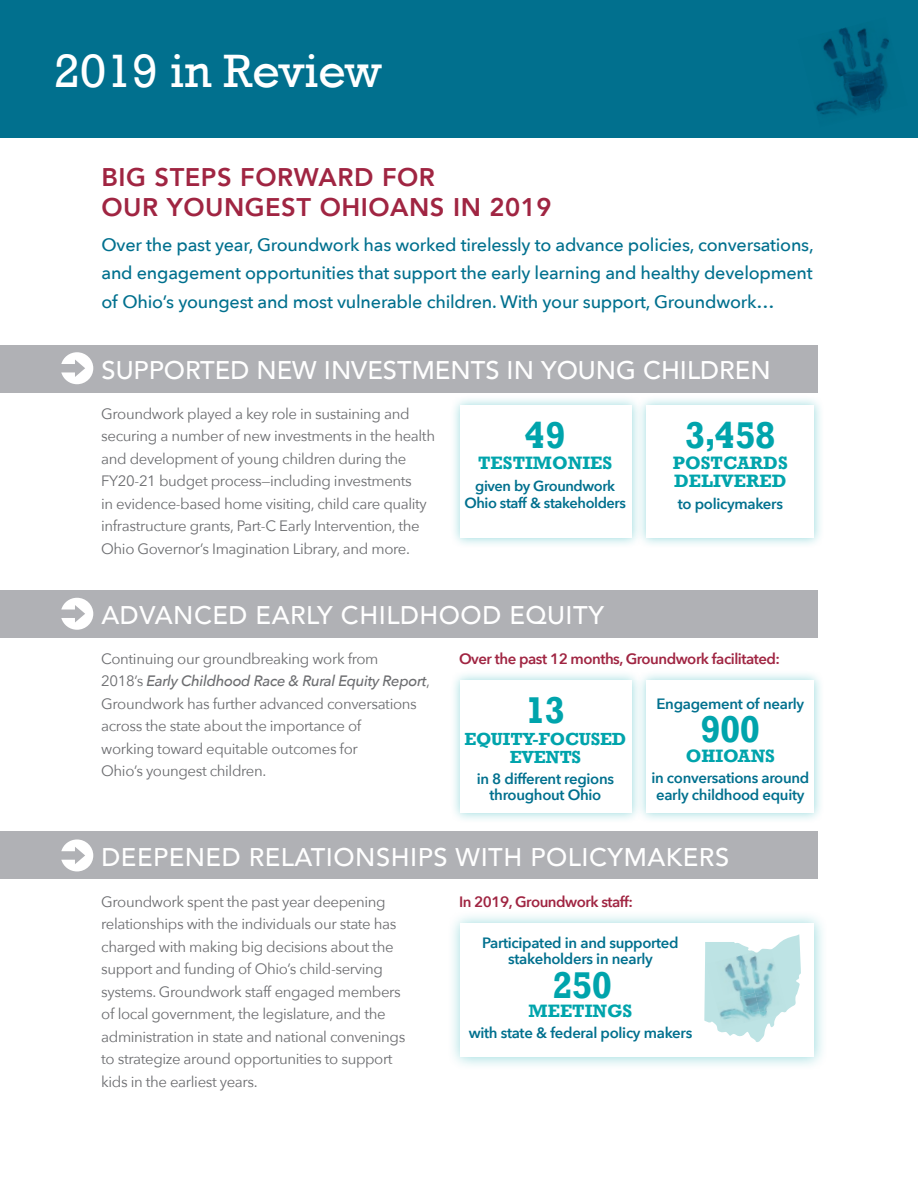
<style>
.page{position:relative;width:918px;height:1188px;background:#fff}
.page>*{position:absolute;margin:0;border:0;box-sizing:border-box;transform-origin:0 0}
.t1{font:48px "Rockwell";color:#fff}
.t2{font:700 38.25px "Rockwell";letter-spacing:-.015em;color:#00a4ac;scale:.96 1}
.t3{font:500 25.5px "Avenir";letter-spacing:.02em;color:#fff}
.t4{font:800 25.5px/30px "Avenir";letter-spacing:.02em;color:#a02542}
.t5{font:500 25.5px "Avenir";color:#fff}
.t6{font:700 18.45px/18px "Rockwell";color:#00a4ac}
.t7{font:500 18px/28.5px "Avenir Next";letter-spacing:-.01em;color:#01708e;text-align:justify}
.t8{font:700 18px/18px "Rockwell";letter-spacing:-.01em;color:#00a4ac;text-align:center}
.t9{font:15px/22.5px "Avenir Next";letter-spacing:-.025em;color:#6c6d70}
.t10{font:600 15px/16.5px "Avenir Next";letter-spacing:-.02em;color:#01708e;text-align:center}
.t11{font:600 15px "Avenir Next";letter-spacing:-.03em;color:#a02542}
.t12{font:600 14.7px/16.5px "Avenir Next";letter-spacing:-.025em;color:#01708e;text-align:center}
.s1{font-size:37.5px}
.s2{font-weight:500;font-style:italic}
</style>
<div class="page">
<div style="left:0;top:345px;width:817px;height:47px;background:#b0b1b5"></div>
<div style="left:0;top:590px;width:817px;height:47px;background:#b0b1b5"></div>
<div style="left:0;top:832px;width:817px;height:47px;background:#b0b1b5"></div>
<div style="left:450px;top:394px;width:192px;height:154px;background:#00a4ac;opacity:.4"></div>
<div style="left:460px;top:405px;width:172px;height:133px;background:#fff"></div>
<div style="left:450px;top:670px;width:192px;height:154px;background:#00a4ac;opacity:.4"></div>
<div style="left:460px;top:681px;width:172px;height:132px;background:#fff"></div>
<div style="left:636px;top:394px;width:189px;height:154px;background:#00a4ac;opacity:.4"></div>
<div style="left:647px;top:405px;width:167px;height:133px;background:#fff"></div>
<div style="left:636px;top:670px;width:189px;height:154px;background:#00a4ac;opacity:.4"></div>
<div style="left:647px;top:681px;width:167px;height:132px;background:#fff"></div>
<div style="left:0;top:0;width:918px;height:137px;background:#01708e"></div>
<img style="left:823px;top:27px;width:27px;height:52px">
<img style="left:850px;top:28px;width:39px;height:68px">
<img style="left:816px;top:79px;width:57px;height:36px">
<img style="left:870px;top:96px;width:13px;height:18px">
<div style="left:447px;top:910px;width:381px;height:161px;background:#00a4ac;opacity:.4"></div>
<div style="left:460px;top:924px;width:354px;height:133px;background:#fff"></div>
<svg style="left:704px;top:934px;width:97px;height:108px"></svg>
<img style="left:707px;top:954px;width:38px;height:49px">
<img style="left:745px;top:948px;width:40px;height:58px">
<img style="left:716px;top:993px;width:45px;height:35px">
<img style="left:760px;top:1006px;width:27px;height:13px">
<svg style="left:61px;top:352px;width:32px;height:32px"></svg>
<svg style="left:61px;top:598px;width:32px;height:32px"></svg>
<svg style="left:61px;top:839px;width:32px;height:32px"></svg>
<h1 class="t1" style="left:54px;top:43px;width:330px">2019 in Review</h1>
<h3 class="t4" style="left:102px;top:162px;width:451px">BIG STEPS FORWARD FOR<br>OUR YOUNGEST OHIOANS IN 2019</h3>
<p class="t7" style="left:102px;top:230px;width:714px">Over the past year, Groundwork has worked tirelessly to advance policies, conversations, and engagement opportunities that support the early learning and healthy development of Ohio’s youngest and most vulnerable children. With your support, Groundwork…</p>
<h3 class="t5" style="left:102px;top:348px;width:671px">SUPPORTED NEW INVESTMENTS IN YOUNG CHILDREN</h3>
<p class="t9" style="left:101px;top:402px;width:335px">Groundwork played a key role in sustaining and securing a number of new investments in the health and development of young children during the FY20-21 budget process—including investments<br>in evidence-based home visiting, child care quality infrastructure grants, Part-C Early Intervention, the Ohio Governor’s Imagination Library, and more.</p>
<h2 class="t2" style="left:525px;top:412px;width:45px">49</h2>
<p class="t6" style="left:478px;top:454px;width:136px">TESTIMONIES</p>
<p class="t12" style="left:464px;top:478px;width:163px">given by Groundwork<br>Ohio staff &amp; stakeholders</p>
<h3 class="t3" style="left:102px;top:593px;width:504px">ADVANCED EARLY CHILDHOOD EQUITY</h3>
<h2 class="t2" style="left:685px;top:412px;width:96px">3<span class="s1">,</span>458</h2>
<p class="t6" style="left:673px;top:454px;width:116px">POSTCARDS<br>DELIVERED</p>
<p class="t10" style="left:678px;top:495px;width:107px">to policymakers</p>
<p class="t9" style="left:101px;top:647px;width:330px">Continuing our groundbreaking work from<br>2018’s <span class="s2">Early Childhood Race &amp; Rural Equity Report</span>, Groundwork has further advanced conversations across the state about the importance of<br>working toward equitable outcomes for<br>Ohio’s youngest children.</p>
<p class="t11" style="left:459px;top:646px;width:323px">Over the past 12 months, Groundwork facilitated:</p>
<h2 class="t2" style="left:526px;top:687px;width:43px">13</h2>
<p class="t8" style="left:464px;top:730px;width:163px">EQUITY-FOCUSED<br>EVENTS</p>
<p class="t10" style="left:477px;top:770px;width:139px">in 8 different regions throughout Ohio</p>
<p class="t10" style="left:656px;top:695px;width:149px">Engagement of nearly</p>
<h2 class="t2" style="left:700px;top:706px;width:64px">900</h2>
<p class="t6" style="left:686px;top:747px;width:91px">OHIOANS</p>
<p class="t10" style="left:651px;top:769px;width:159px">in conversations around early childhood equity</p>
<h3 class="t3" style="left:102px;top:835px;width:629px">DEEPENED RELATIONSHIPS WITH POLICYMAKERS</h3>
<p class="t9" style="left:101px;top:890px;width:306px">Groundwork spent the past year deepening relationships with the individuals our state has charged with making big decisions about the support and funding of Ohio’s child-serving systems. Groundwork staff engaged members of local government, the legislature, and the administration in state and national convenings to strategize around opportunities to support kids in the earliest years.</p>
<p class="t11" style="left:459px;top:889px;width:175px">In 2019, Groundwork staff:</p>
<p class="t10" style="left:482px;top:934px;width:198px">Participated in and supported stakeholders in nearly</p>
<h2 class="t2" style="left:552px;top:962px;width:64px">250</h2>
<p class="t6" style="left:529px;top:1002px;width:105px">MEETINGS</p>
<p class="t10" style="left:469px;top:1025px;width:225px">with state &amp; federal policy makers</p>
</div>
